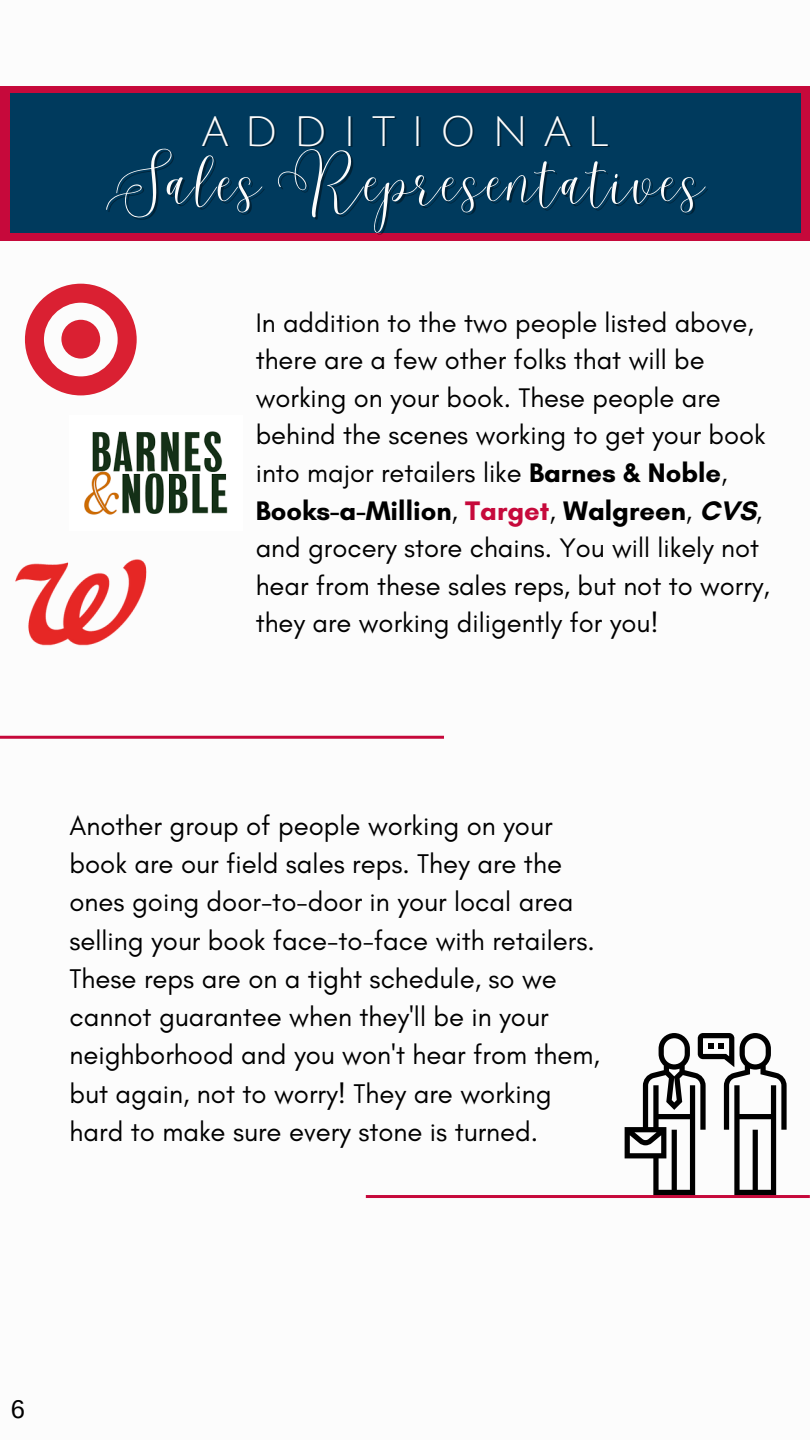
<style>
.page{position:relative;width:810px;height:1440px;background:#fff}
.page>*{position:absolute;margin:0;border:0;box-sizing:border-box;transform-origin:0 0}
.t1{font:52.2px "Malibu";letter-spacing:.035em;color:#fcfcfc}
.t2{font:41.4px "Julius Sans One";letter-spacing:.38em;color:#fcfcfc}
.t3{font:27.5px/38.2px "Glacial Indifference";color:#000}
.t4{font:27.3px/37.6px "Glacial Indifference";color:#000}
.t5{font:25.6px "Arimo";color:#000}
.s1{font-weight:700}
.s2{font-weight:700;color:#c6093b}
</style>
<div class="page">
<div style="left:0;top:86px;width:810px;height:155px;background:#c6093b"></div>
<div style="left:10px;top:93px;width:791px;height:140px;background:#003a5d"></div>
<hr style="left:0;top:736px;width:444px;height:3px;background:#c6093b">
<hr style="left:366px;top:1195px;width:444px;height:3px;background:#c6093b">
<svg style="left:25px;top:284px;width:112px;height:111px"></svg>
<img style="left:84px;top:431px;width:144px;height:84px">
<img style="left:15px;top:559px;width:132px;height:87px">
<svg style="left:625px;top:1033px;width:162px;height:162px"></svg>
<p class="t2" style="left:201px;top:110px;width:409px">ADDITIONAL</p>
<p class="t1" style="left:106px;top:151px;width:600px">Sales Representatives</p>
<p class="t4" style="left:256px;top:303px;width:516px">In addition to the two people listed above, there are a few other folks that will be working on your book. These people are behind the scenes working to get your book into major retailers like <span class="s1">Barnes &amp; Noble</span>, <span class="s1">Books-a-Million</span>, <span class="s2">Target</span>, <span class="s1">Walgreen</span>, <span class="s1">CVS</span>, and grocery store chains. You will likely not hear from these sales reps, but not to worry, they are working diligently for you!</p>
<p class="t3" style="left:70px;top:806px;width:532px">Another group of people working on your book are our field sales reps. They are the ones going door-to-door in your local area selling your book face-to-face with retailers.<br>These reps are on a tight schedule, so we cannot guarantee when they'll be in your neighborhood and you won't hear from them, but again, not to worry! They are working hard to make sure every stone is turned.</p>
<p class="t5" style="left:11px;top:1395px;width:16px">6</p>
</div>
